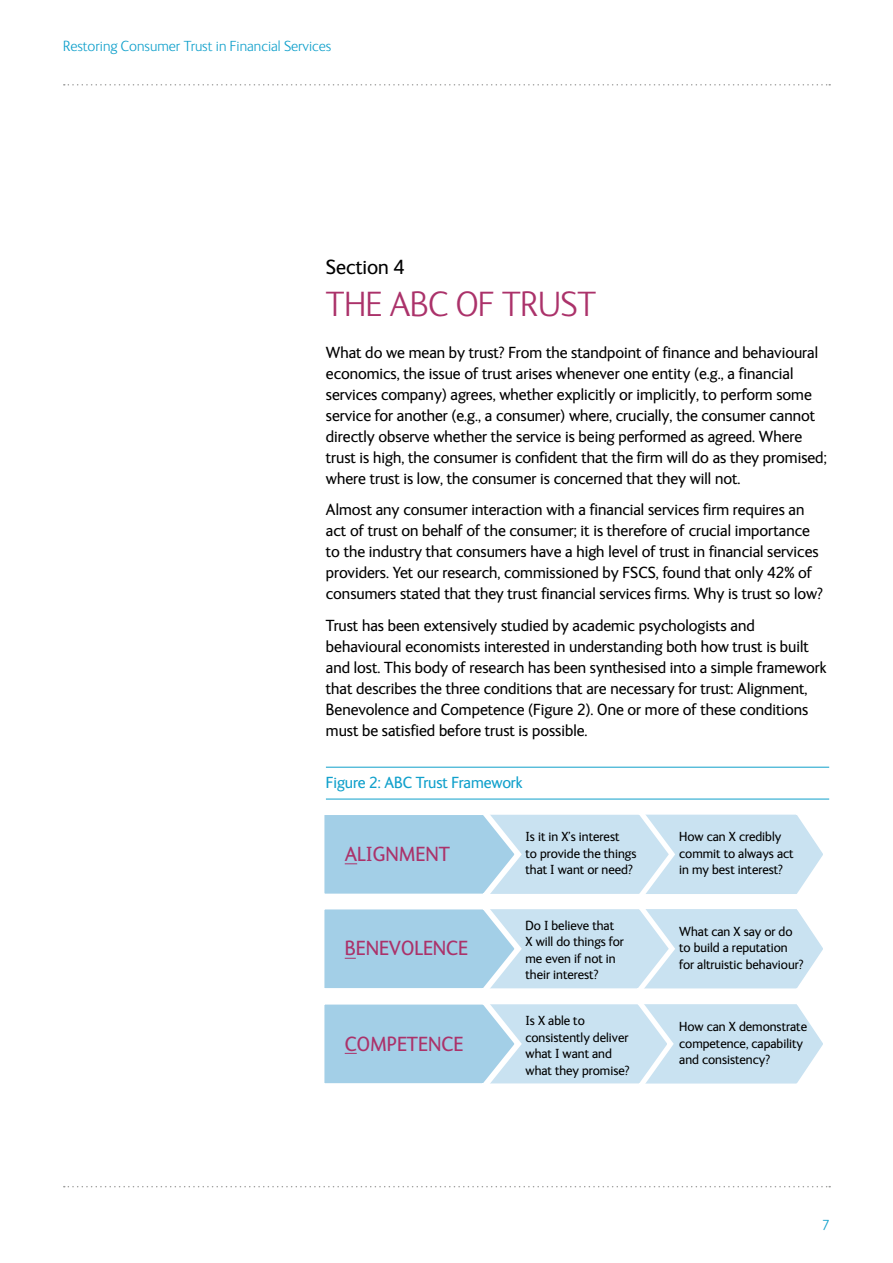
<style>
.page{position:relative;width:893px;height:1263px;background:#fff}
.page>*{position:absolute;margin:0;border:0;box-sizing:border-box;transform-origin:0 0}
.t1{font:300 36px "FS Ingrid";letter-spacing:-.005em;color:#ab326a}
.t2{font:21px "FS Ingrid";color:#ab326a}
.t3{font:21px "FS Ingrid";color:#000}
.Text{font:16.5px/21px "FS Ingrid";color:#000}
.Figure_head{font:16.5px "FS Ingrid";letter-spacing:-.005em;color:#10a0cb}
.t4{font:300 15px "FS Ingrid";color:#10a0cb}
.t5{font:13.5px/16.5px "FS Ingrid";color:#000}
</style>
<div class="page">
<svg style="left:64px;top:84px;width:766px;height:2px"></svg>
<svg style="left:64px;top:1186px;width:766px;height:1px"></svg>
<hr style="left:326px;top:767px;width:503px;height:1px;background:#10a0cb">
<hr style="left:326px;top:799px;width:503px;height:1px;background:#10a0cb">
<svg style="left:324px;top:814px;width:499px;height:270px"></svg>
<p class="t4" style="left:63px;top:37px;width:270px">Restoring Consumer Trust in Financial Services</p>
<h1 class="t3" style="left:326px;top:253px;width:80px">Section 4</h1>
<h1 class="t1" style="left:326px;top:281px;width:272px">THE ABC OF TRUST</h1>
<h3 class="Text" style="left:326px;top:341px;width:502px">What do we mean by trust? From the standpoint of finance and behavioural economics, the issue of trust arises whenever one entity (e.g., a financial services company) agrees, whether explicitly or implicitly, to perform some service for another (e.g., a consumer) where, crucially, the consumer cannot directly observe whether the service is being performed as agreed. Where trust is high, the consumer is confident that the firm will do as they promised; where trust is low, the consumer is concerned that they will not.</h3>
<h3 class="Text" style="left:326px;top:499px;width:499px">Almost any consumer interaction with a financial services firm requires an act of trust on behalf of the consumer; it is therefore of crucial importance to the industry that consumers have a high level of trust in financial services providers. Yet our research, commissioned by FSCS, found that only 42% of consumers stated that they trust financial services firms. Why is trust so low?</h3>
<h3 class="Text" style="left:326px;top:614px;width:502px">Trust has been extensively studied by academic psychologists and behavioural economists interested in understanding both how trust is built and lost. This body of research has been synthesised into a simple framework that describes the three conditions that are necessary for trust: Alignment, Benevolence and Competence (Figure 2). One or more of these conditions must be satisfied before trust is possible.</h3>
<h5 class="Figure_head" style="left:326px;top:772px;width:198px">Figure 2: ABC Trust Framework</h5>
<p class="t2" style="left:345px;top:840px;width:107px">ALIGNMENT</p>
<p class="t2" style="left:345px;top:934px;width:125px">BENEVOLENCE</p>
<p class="t2" style="left:345px;top:1030px;width:120px">COMPETENCE</p>
<p class="t5" style="left:525px;top:828px;width:112px">Is it in X’s interest<br>to provide the things that I want or need?</p>
<p class="t5" style="left:525px;top:916px;width:100px">Do I believe that<br>X will do things for me even if not in their interest?</p>
<p class="t5" style="left:525px;top:1012px;width:106px">Is X able to consistently deliver what I want and what they promise?</p>
<p class="t5" style="left:679px;top:828px;width:116px">How can X credibly commit to always act in my best interest?</p>
<p class="t5" style="left:679px;top:922px;width:126px">What can X say or do to build a reputation for altruistic behaviour?</p>
<p class="t5" style="left:679px;top:1018px;width:129px">How can X demonstrate competence, capability and consistency?</p>
<p class="t4" style="left:822px;top:1216px;width:9px">7</p>
</div>
